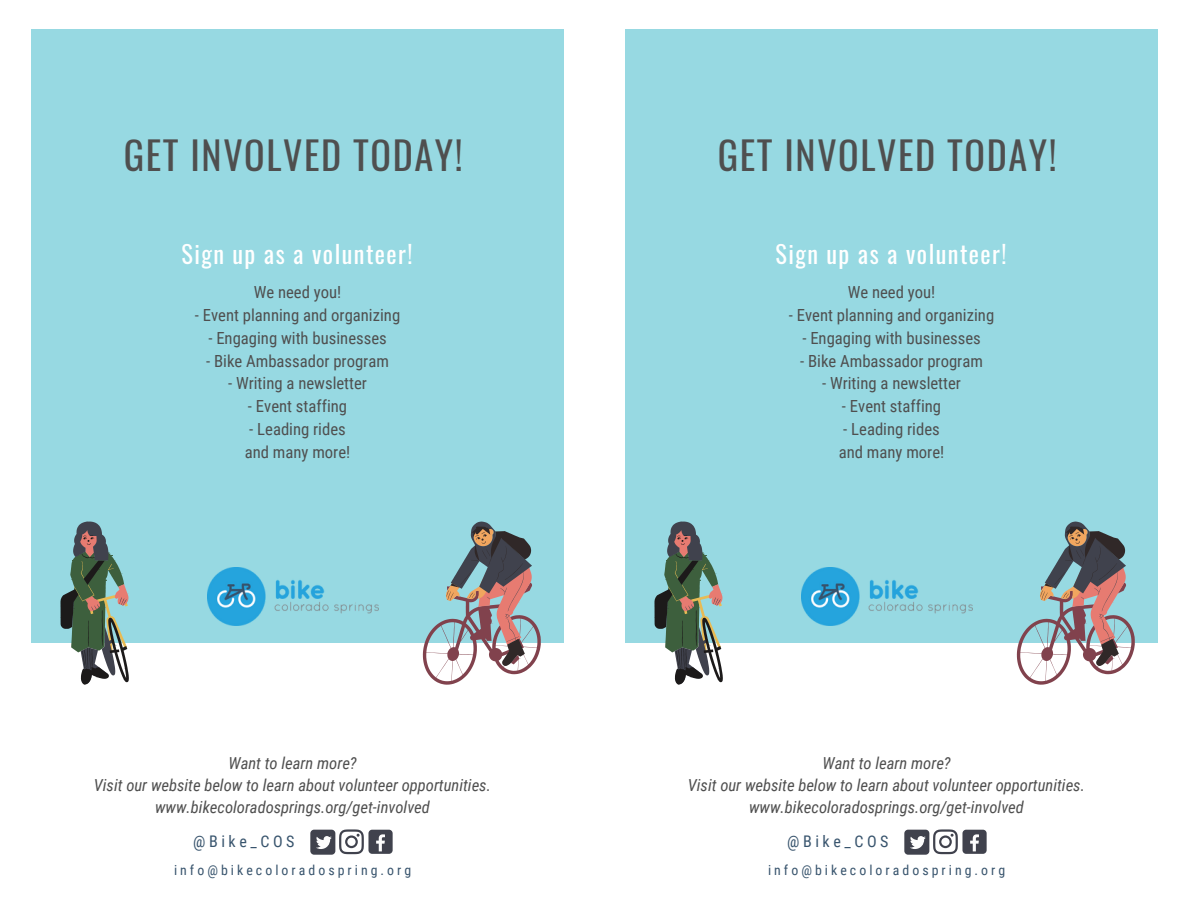
<style>
.page{position:relative;width:1188px;height:918px;background:#fff}
.page>*{position:absolute;margin:0;border:0;box-sizing:border-box;transform-origin:0 0}
.t1{font:38.1px "Oswald";letter-spacing:.04em;color:#4f4f4f}
.t2{font:24.3px "Oswald";letter-spacing:.06em;color:#fff}
.t3{font:16.65px "Roboto Condensed";color:#4f4f4f}
.t4{font:italic 16.5px "Roboto Condensed";color:#4f4f4f}
.t5{font:16.05px "Roboto Condensed";letter-spacing:.22em;color:#38546d}
.t6{font:13.8px "Roboto Condensed";letter-spacing:.22em;color:#38546d}
</style>
<div class="page">
<div style="left:32px;top:30px;width:532px;height:613px;background:#97d9e2"></div>
<svg style="left:60px;top:522px;width:69px;height:163px"></svg>
<svg style="left:339px;top:829px;width:25px;height:25px"></svg>
<div style="left:368px;top:830px;width:25px;height:24px;background:#40424d;border-radius:4px"></div>
<svg style="left:376px;top:834px;width:9px;height:17px"></svg>
<div style="left:310px;top:830px;width:25px;height:25px;background:#40424d;border-radius:4px"></div>
<svg style="left:316px;top:836px;width:16px;height:13px"></svg>
<img style="left:207px;top:567px;width:171px;height:59px">
<svg style="left:423px;top:522px;width:118px;height:163px"></svg>
<div style="left:626px;top:30px;width:532px;height:613px;background:#97d9e2"></div>
<svg style="left:654px;top:522px;width:69px;height:163px"></svg>
<svg style="left:933px;top:829px;width:25px;height:25px"></svg>
<div style="left:962px;top:830px;width:25px;height:24px;background:#40424d;border-radius:4px"></div>
<svg style="left:970px;top:834px;width:9px;height:17px"></svg>
<div style="left:904px;top:830px;width:25px;height:25px;background:#40424d;border-radius:4px"></div>
<svg style="left:910px;top:836px;width:16px;height:13px"></svg>
<img style="left:801px;top:567px;width:171px;height:59px">
<svg style="left:1017px;top:522px;width:118px;height:163px"></svg>
<p class="t1" style="left:124px;top:126px;width:341px">GET INVOLVED TODAY!</p>
<p class="t1" style="left:718px;top:126px;width:341px">GET INVOLVED TODAY!</p>
<p class="t2" style="left:181px;top:235px;width:233px">Sign up as a volunteer!</p>
<p class="t3" style="left:254px;top:283px;width:89px">We need you!</p>
<p class="t3" style="left:195px;top:306px;width:207px">- Event planning and organizing</p>
<p class="t3" style="left:208px;top:328px;width:180px">- Engaging with businesses</p>
<p class="t3" style="left:206px;top:351px;width:184px">- Bike Ambassador program</p>
<p class="t3" style="left:228px;top:374px;width:140px">- Writing a newsletter</p>
<p class="t3" style="left:248px;top:397px;width:101px">- Event staffing</p>
<p class="t3" style="left:249px;top:419px;width:98px">- Leading rides</p>
<p class="t3" style="left:245px;top:442px;width:107px">and many more!</p>
<p class="t2" style="left:775px;top:235px;width:233px">Sign up as a volunteer!</p>
<p class="t3" style="left:848px;top:283px;width:89px">We need you!</p>
<p class="t3" style="left:789px;top:306px;width:207px">- Event planning and organizing</p>
<p class="t3" style="left:802px;top:328px;width:180px">- Engaging with businesses</p>
<p class="t3" style="left:800px;top:351px;width:184px">- Bike Ambassador program</p>
<p class="t3" style="left:822px;top:374px;width:140px">- Writing a newsletter</p>
<p class="t3" style="left:842px;top:397px;width:101px">- Event staffing</p>
<p class="t3" style="left:843px;top:419px;width:98px">- Leading rides</p>
<p class="t3" style="left:839px;top:442px;width:107px">and many more!</p>
<p class="t4" style="left:228px;top:753px;width:130px">Want to learn more?</p>
<p class="t4" style="left:94px;top:775px;width:399px">Visit our website below to learn about volunteer opportunities.</p>
<p class="t4" style="left:155px;top:797px;width:276px">www.bikecoloradosprings.org/get-involved</p>
<p class="t4" style="left:822px;top:753px;width:130px">Want to learn more?</p>
<p class="t4" style="left:688px;top:775px;width:399px">Visit our website below to learn about volunteer opportunities.</p>
<p class="t4" style="left:749px;top:797px;width:276px">www.bikecoloradosprings.org/get-involved</p>
<p class="t5" style="left:193px;top:832px;width:103px">@Bike_COS</p>
<p class="t5" style="left:787px;top:832px;width:103px">@Bike_COS</p>
<p class="t6" style="left:174px;top:862px;width:239px">info@bikecoloradospring.org</p>
<p class="t6" style="left:768px;top:862px;width:239px">info@bikecoloradospring.org</p>
</div>
